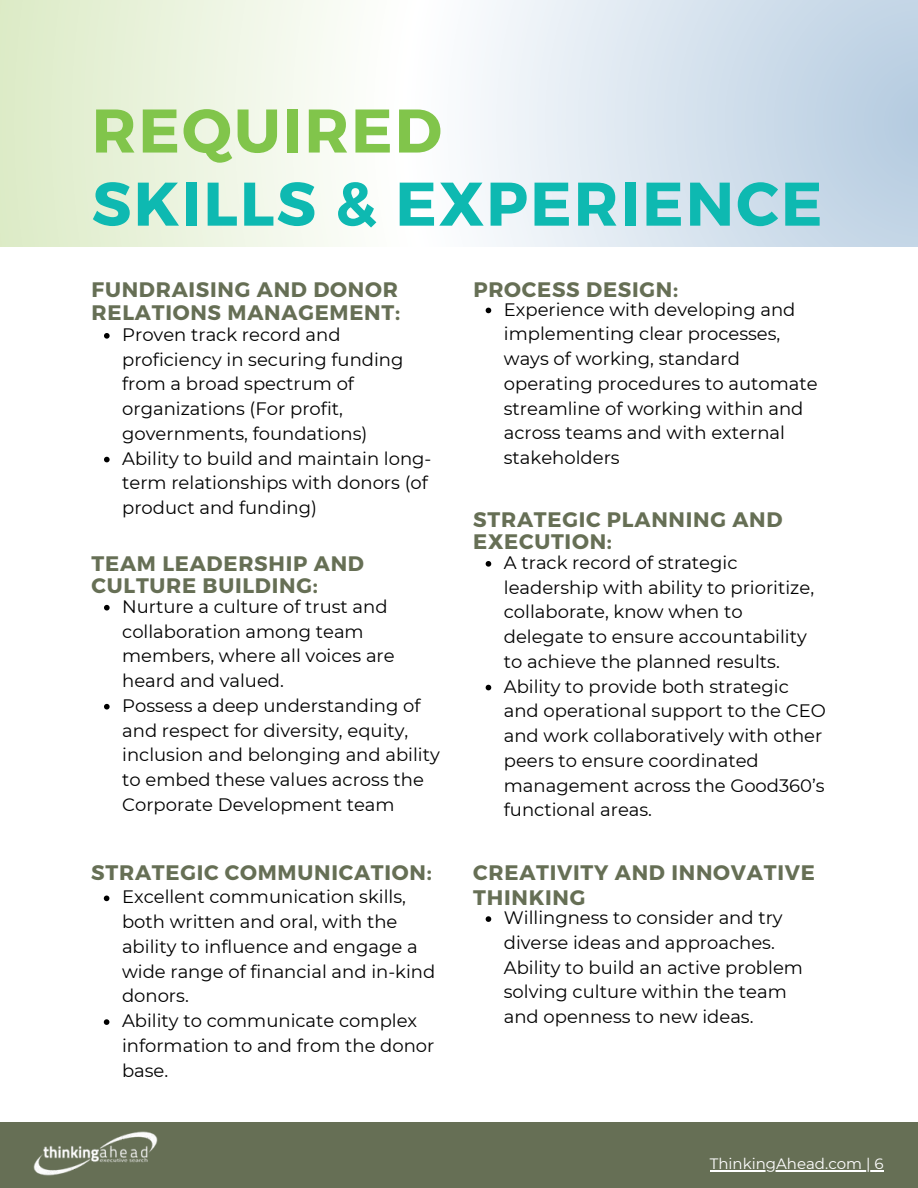
<style>
.page{position:relative;width:918px;height:1188px;background:#fff}
.page>*{position:absolute;margin:0;border:0;box-sizing:border-box;transform-origin:0 0}
.t1{font:700 61.5px "Montserrat";letter-spacing:.035em;color:#0eb9b1}
.t2{font:700 61.5px "Montserrat";letter-spacing:.035em;color:#81c54b}
.t3{font:700 21px/22.5px "Montserrat";letter-spacing:.035em;color:#666f55}
.t4{font:18px/24.8px "Montserrat";color:#000}
.t5{font:15px "Montserrat";color:#fff}
</style>
<div class="page">
<svg style="left:0;top:0;width:918px;height:246px"></svg>
<svg style="left:486px;top:561px;width:5px;height:6px"></svg>
<svg style="left:486px;top:685px;width:5px;height:5px"></svg>
<svg style="left:104px;top:333px;width:6px;height:6px"></svg>
<svg style="left:104px;top:457px;width:6px;height:5px"></svg>
<svg style="left:104px;top:896px;width:5px;height:5px"></svg>
<svg style="left:104px;top:1019px;width:5px;height:6px"></svg>
<svg style="left:486px;top:308px;width:5px;height:5px"></svg>
<svg style="left:104px;top:605px;width:6px;height:6px"></svg>
<svg style="left:104px;top:704px;width:6px;height:6px"></svg>
<svg style="left:486px;top:916px;width:5px;height:6px"></svg>
<div style="left:0;top:1123px;width:918px;height:65px;background:#666f55"></div>
<img style="left:34px;top:1131px;width:124px;height:45px">
<hr style="left:710px;top:1170px;width:164px;height:2px;background:#fff">
<svg style="left:874px;top:1170px;width:10px;height:2px"></svg>
<h1 class="t2" style="left:92px;top:91px;width:352px">REQUIRED</h1>
<h1 class="t1" style="left:92px;top:164px;width:732px">SKILLS &amp; EXPERIENCE</h1>
<p class="t3" style="left:92px;top:277px;width:310px">FUNDRAISING AND DONOR<br>RELATIONS MANAGEMENT:</p>
<p class="t4" style="left:122px;top:322px;width:311px">Proven track record and proficiency in securing funding from a broad spectrum of organizations (For profit, governments, foundations)<br>Ability to build and maintain long&shy;term relationships with donors (of product and funding)</p>
<p class="t3" style="left:92px;top:551px;width:274px">TEAM LEADERSHIP AND<br>CULTURE BUILDING:</p>
<p class="t4" style="left:122px;top:594px;width:319px">Nurture a culture of trust and collaboration among team members, where all voices are heard and valued.<br>Possess a deep understanding of and respect for diversity, equity, inclusion and belonging and ability to embed these values across the<br>Corporate Development team</p>
<p class="t3" style="left:91px;top:860px;width:342px">STRATEGIC COMMUNICATION:</p>
<p class="t4" style="left:122px;top:885px;width:315px">Excellent communication skills, both written and oral, with the ability to influence and engage a wide range of financial and in-kind donors.<br>Ability to communicate complex information to and from the donor base.</p>
<p class="t3" style="left:473px;top:277px;width:206px">PROCESS DESIGN:</p>
<p class="t4" style="left:504px;top:297px;width:315px">Experience with developing and implementing clear processes, ways of working, standard operating procedures to automate streamline of working within and across teams and with external stakeholders</p>
<p class="t3" style="left:473px;top:507px;width:311px">STRATEGIC PLANNING AND<br>EXECUTION:</p>
<p class="t4" style="left:504px;top:550px;width:324px">A track record of strategic leadership with ability to prioritize, collaborate, know when to delegate to ensure accountability to achieve the planned results.<br>Ability to provide both strategic and operational support to the CEO and work collaboratively with other peers to ensure coordinated management across the Good360’s functional areas.</p>
<p class="t3" style="left:473px;top:859px;width:343px;line-height:24.8px">CREATIVITY AND INNOVATIVE<br>THINKING</p>
<p class="t4" style="left:504px;top:905px;width:301px">Willingness to consider and try diverse ideas and approaches.<br>Ability to build an active problem solving culture within the team and openness to new ideas.</p>
<p class="t5" style="left:710px;top:1155px;width:175px">ThinkingAhead.com | 6</p>
</div>
